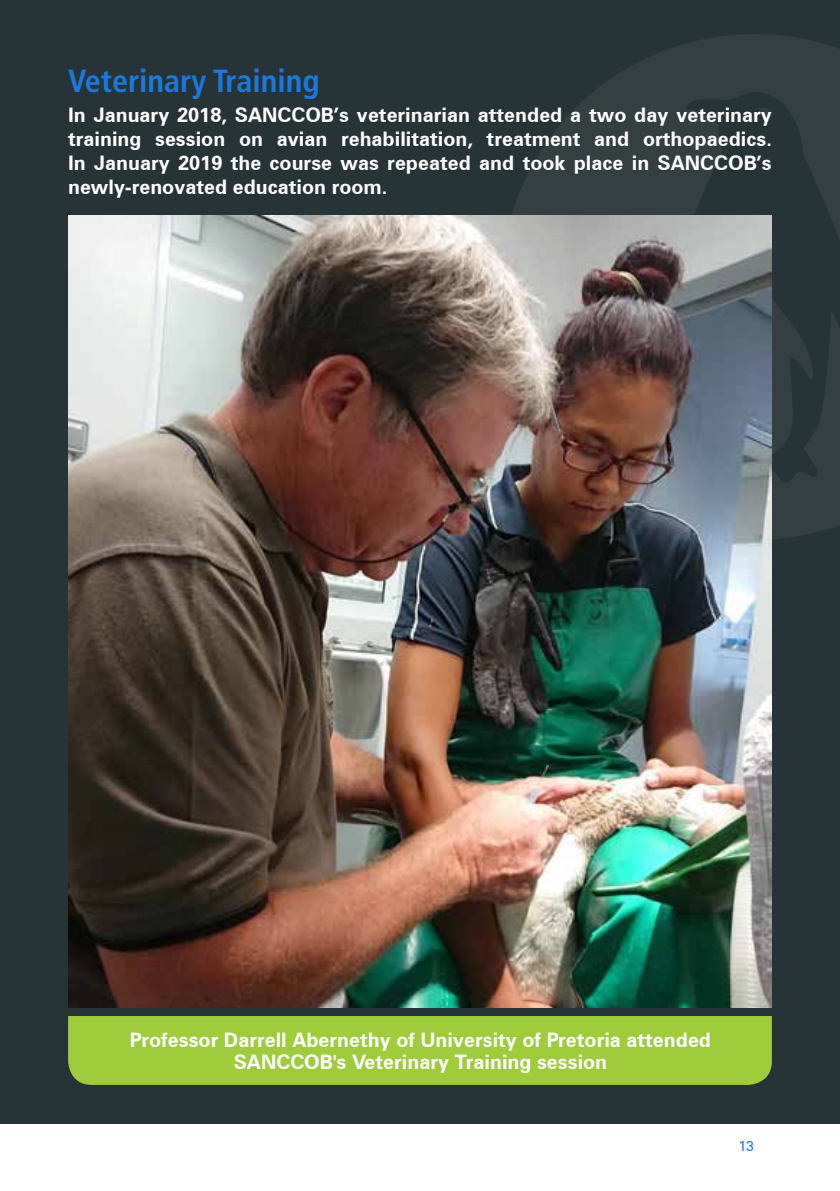
<style>
.page{position:relative;width:840px;height:1191px;background:#fff}
.page>*{position:absolute;margin:0;border:0;box-sizing:border-box;transform-origin:0 0}
.t1{font:700 condensed 32px "Frutiger LT Std";color:#1b79dd}
.t2{font:700 20px/24px "Zurich BT";color:#fff;text-align:justify}
.t3{font:14px "Zurich BT";color:#1b79dd}
</style>
<div class="page">
<div style="left:0;top:0;width:839px;height:1123px;background:#273437"></div>
<svg style="left:512px;top:34px;width:327px;height:506px;fill:#333f40"></svg>
<img style="left:68px;top:215px;width:703px;height:792px">
<div style="left:68px;top:1016px;width:703px;height:69px;background:#9fcc3b"></div>
<h1 class="t1" style="left:68px;top:62px;width:253px">Veterinary Training</h1>
<p class="t2" style="left:68px;top:103px;width:705px">In January 2018, SANCCOB’s veterinarian attended a two day veterinary training session on avian rehabilitation, treatment and orthopaedics.<br>In January 2019 the course was repeated and took place in SANCCOB’s newly-renovated education room.</p>
<p class="t2" style="left:130px;top:1028px;width:582px;line-height:22px;text-align:center">Professor Darrell Abernethy of University of Pretoria attended<br>SANCCOB's Veterinary Training session</p>
<p class="t3" style="left:738px;top:1137px;width:17px">13</p>
</div>
